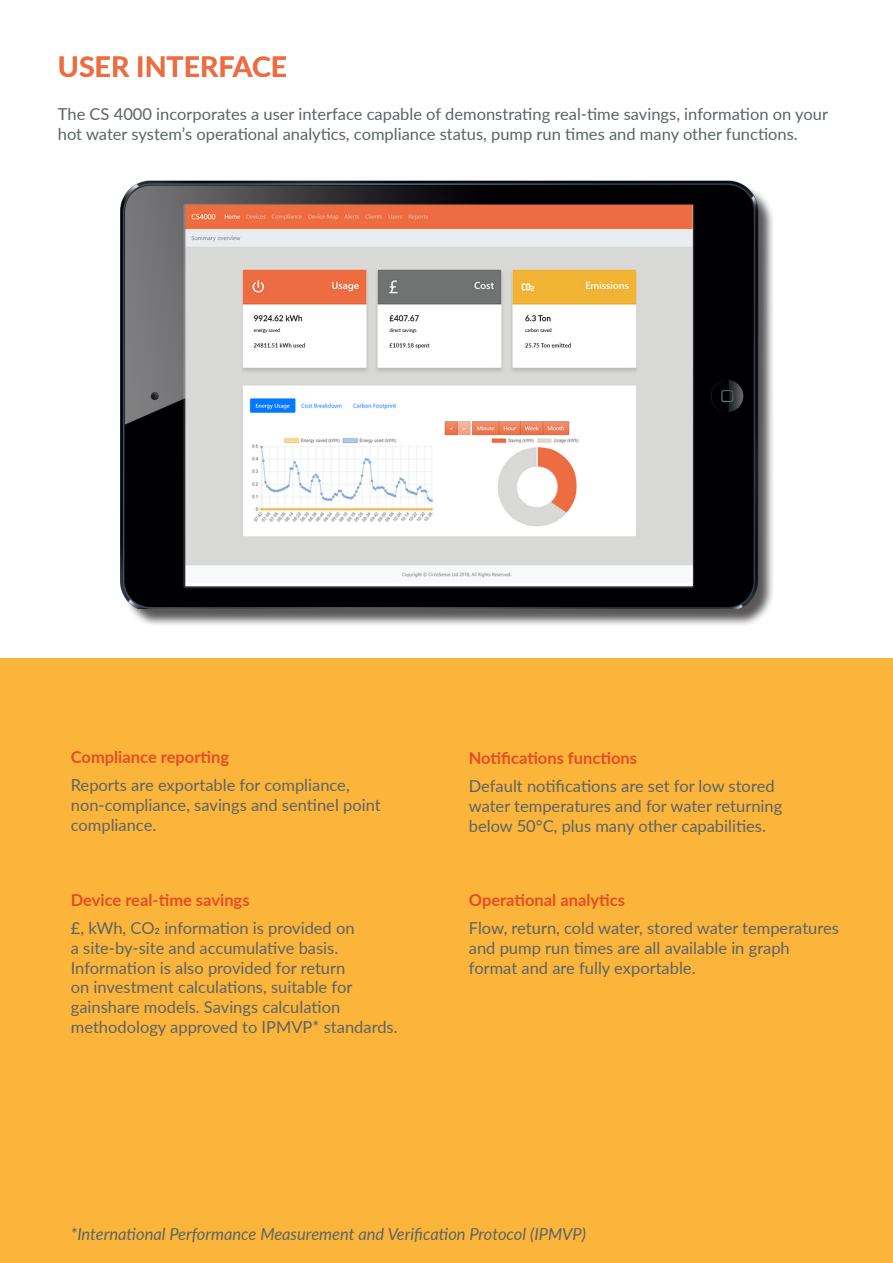
<style>
.page{position:relative;width:893px;height:1263px;background:#fff}
.page>*{position:absolute;margin:0;border:0;box-sizing:border-box;transform-origin:0 0}
.t1{font:700 28.5px "Lato";color:#ed6d41}
.t2{font:16.5px/19.8px "Lato";color:#5c6366}
.t3{font:700 16.5px "Lato";color:#e64d25}
.t4{font:italic 16.5px "Lato";color:#5c6366}
</style>
<div class="page">
<div style="left:0;top:658px;width:893px;height:605px;background:#fcb53b"></div>
<div style="left:123px;top:184px;width:653px;height:443px;background:#231f20;opacity:.75"></div>
<img style="left:120px;top:180px;width:656px;height:428px">
<p class="t1" style="left:58px;top:45px;width:231px">USER INTERFACE</p>
<p class="t2" style="left:58px;top:103px;width:772px">The CS 4000 incorporates a user interface capable of demonstrating real-time savings, information on your hot water system’s operational analytics, compliance status, pump run times and many other functions.</p>
<p class="t3" style="left:71px;top:745px;width:160px">Compliance reporting</p>
<p class="t2" style="left:71px;top:774px;width:311px">Reports are exportable for compliance, non-compliance, savings and sentinel point compliance.</p>
<p class="t3" style="left:71px;top:888px;width:180px">Device real-time savings</p>
<p class="t2" style="left:71px;top:917px;width:328px">£, kWh, CO2 information is provided on<br>a site-by-site and accumulative basis.<br>Information is also provided for return<br>on investment calculations, suitable for gainshare models. Savings calculation methodology approved to IPMVP* standards.</p>
<p class="t3" style="left:469px;top:746px;width:170px">Notifications functions</p>
<p class="t2" style="left:469px;top:776px;width:315px">Default notifications are set for low stored water temperatures and for water returning below 50°C, plus many other capabilities.</p>
<p class="t3" style="left:469px;top:888px;width:158px">Operational analytics</p>
<p class="t2" style="left:469px;top:917px;width:372px">Flow, return, cold water, stored water temperatures and pump run times are all available in graph format and are fully exportable.</p>
<p class="t4" style="left:71px;top:1222px;width:517px">*International Performance Measurement and Verification Protocol (IPMVP)</p>
</div>
